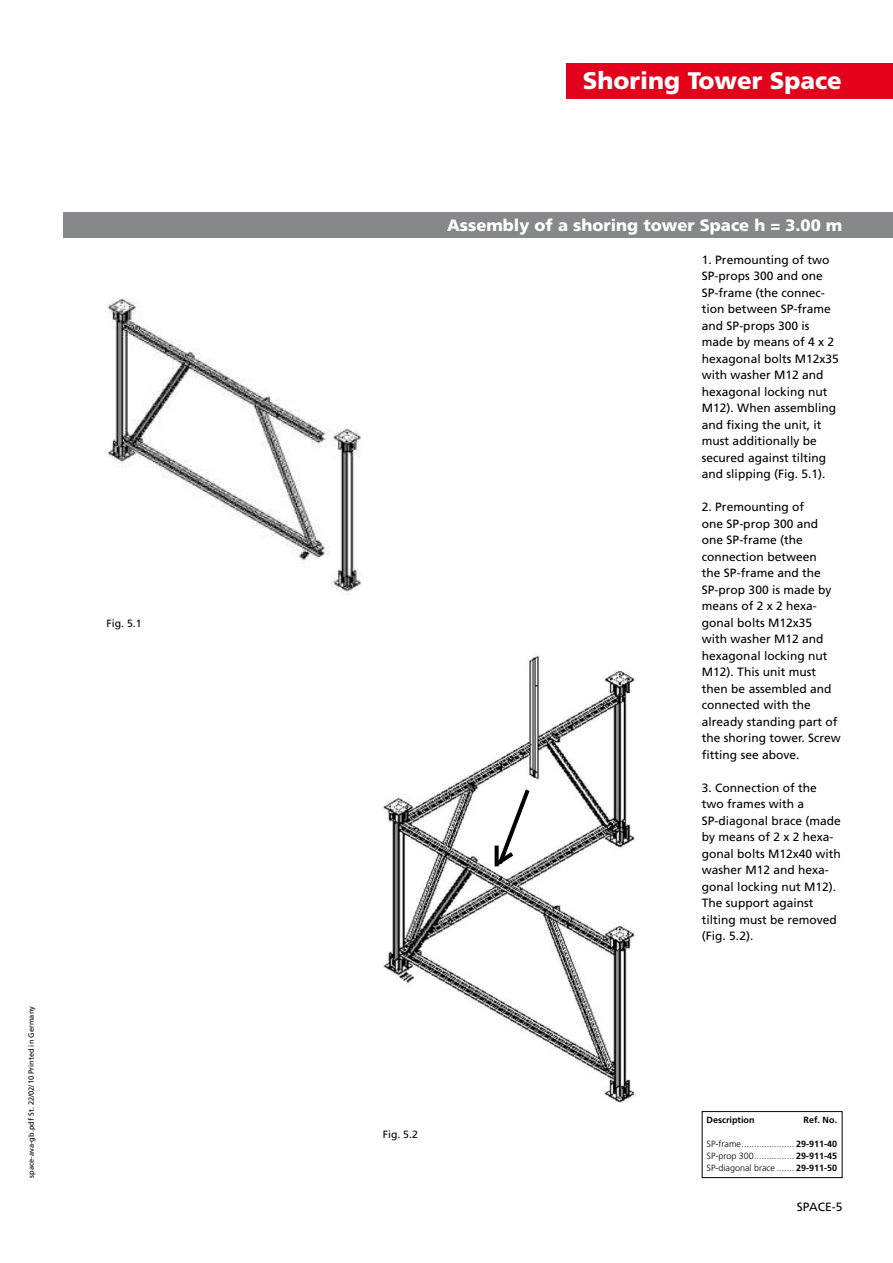
<style>
.page{position:relative;width:893px;height:1263px;background:#fff}
.page>*{position:absolute;margin:0;border:0;box-sizing:border-box;transform-origin:0 0}
.t1{font:900 24px "Frutiger LT";color:#fff}
.t2{font:900 16.5px "Frutiger LT";color:#fff}
.t3{font:12px/16.5px "Frutiger";color:#000}
.t4{font:10.5px "Frutiger";color:#000}
.t5{font:300 9px/12.1px "Frutiger";color:#000;text-align:justify}
.t6{font:700 9px "Frutiger LT";color:#000}
.t7{font:7.5px "Frutiger";color:#000}
.s1{font-family:"Frutiger LT";font-weight:700}
</style>
<div class="page">
<div style="left:64px;top:213px;width:828px;height:25px;background:#87888a"></div>
<div style="left:567px;top:64px;width:325px;height:35px;background:#e2001a"></div>
<img style="left:107px;top:298px;width:254px;height:297px">
<img style="left:383px;top:655px;width:253px;height:448px">
<svg style="left:490px;top:785px;width:43px;height:85px"></svg>
<div style="left:702px;top:1111px;width:140px;height:67px;border:1px solid #000"></div>
<p class="t4" style="left:107px;top:619px;width:37px">Fig. 5.1</p>
<p class="t7" style="left:28px;top:1178px;width:173px;rotate:-90deg">space-ava-gb.pdf St. 22/02/10 Printed in Germany</p>
<h1 class="t1" style="left:583px;top:71px;width:260px">Shoring Tower Space</h1>
<h2 class="t2" style="left:447px;top:218px;width:397px">Assembly of a shoring tower Space h = 3.00 m</h2>
<p class="t3" style="left:702px;top:252px;width:138px">1. Premounting of two<br>SP-props 300 and one<br>SP-frame (the connec&shy;tion between SP-frame and SP-props 300 is made by means of 4 x 2 hexagonal bolts M12x35 with was her M12 and hexagonal locking nut<br>M12). When assembling and fixing the unit, it must additionally be secured against tilting and slipping (Fig. 5.1).</p>
<p class="t3" style="left:702px;top:500px;width:140px">2. Premounting of<br>one SP-prop 300 and one SP-frame (the connection between<br>the SP-frame and the<br>SP-prop 300 is made by means of 2 x 2 hexa&shy;gonal bolts M12x35<br>with washer M12 and hexagonal locking nut<br>M12). This unit must then be assembled and connected with the already standing part of the shoring tower. Screw fitting see above.</p>
<p class="t3" style="left:702px;top:780px;width:140px">3. Connection of the two frames with a<br>SP-diagonal brace (made by means of 2 x 2 hexa&shy;gonal bolts M12x40 with washer M12 and hexa&shy;gonal locking nut M12).<br>The support against tilting must be removed (Fig. 5.2).</p>
<p class="t4" style="left:383px;top:1130px;width:37px">Fig. 5.2</p>
<p class="t6" style="left:706px;top:1116px;width:49px">Description</p>
<p class="t6" style="left:803px;top:1116px;width:35px">Ref. No.</p>
<p class="t5" style="left:706px;top:1139px;width:132px">SP-frame ..................... <span class="s1">29-911-40<br></span>SP-prop 300 ................ <span class="s1">29-911-45<br></span>SP-diagonal brace ....... <span class="s1">29-911-50</span></p>
<p class="t3" style="left:796px;top:1199px;width:47px">SPACE-5</p>
</div>
